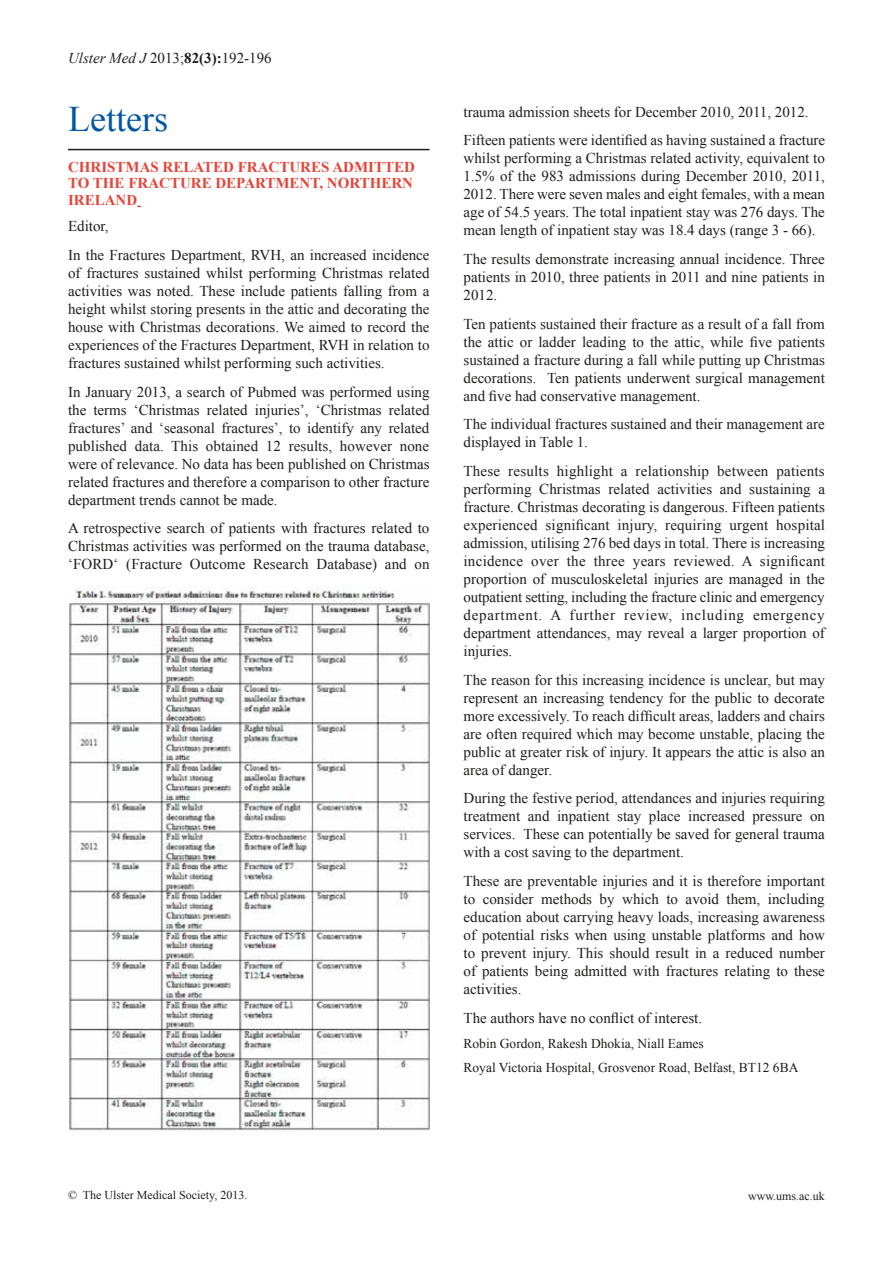
<style>
.page{position:relative;width:893px;height:1263px;background:#fff}
.page>*{position:absolute;margin:0;border:0;box-sizing:border-box;transform-origin:0 0}
.t1{font:36px "Times New Roman";color:#0056a0}
.t2{font:15px/18px "Times New Roman";color:#1d1d1b;text-align:justify}
.t3{font:700 15px/16.5px "Times New Roman";color:#e74439}
.t4{font:13.5px/23.5px "Times New Roman";color:#1d1d1b}
.t5{font:12px "Times New Roman";color:#1d1d1b}
.s1{font-style:italic}
.s2{font-weight:700}
</style>
<div class="page">
<hr style="left:68px;top:149px;width:361px;height:1px;background:#1d1d1b">
<img style="left:68px;top:587px;width:361px;height:544px">
<p class="t2" style="left:68px;top:49px;width:205px"><span class="s1">Ulster Med J</span> 2013;<span class="s2">82(3):</span>192-196</p>
<h1 class="t1" style="left:68px;top:95px;width:101px">Letters</h1>
<p class="t3" style="left:68px;top:158px;width:348px">CHRISTMAS RELATED FRACTURES ADMITTED<br>TO THE FRACTURE DEPARTMENT, NORTHERN<br>IRELAND</p>
<p class="t2" style="left:68px;top:212px;width:363px;line-height:28.7px">Editor,<br>In the Fractures Department, RVH, an increased incidence</p>
<p class="t2" style="left:68px;top:264px;width:363px">of fractures sustained whilst performing Christmas related activities was noted. These include patients falling from a height whilst storing presents in the attic and decorating the house with Christmas decorations. We aimed to record the experiences of the Fractures Department, RVH in relation to fractures sustained whilst performing such activities.</p>
<p class="t2" style="left:68px;top:382px;width:363px">In January 2013, a search of Pubmed was performed using the terms ‘Christmas related injuries’, ‘Christmas related fractures’ and ‘seasonal fractures’, to identify any related published data. This obtained 12 results, however none were of relevance. No data has been published on Christmas related fractures and therefore a comparison to other fracture department trends cannot be made.</p>
<p class="t2" style="left:68px;top:519px;width:363px">A retrospective search of patients with fractures related to Christmas activities was performed on the trauma database, ‘FORD‘ (Fracture Outcome Research Database) and on</p>
<p class="t2" style="left:463px;top:97px;width:363px;line-height:28.7px">trauma admission sheets for December 2010, 2011, 2012.<br>Fifteen patients were identified as having sustained a fracture</p>
<p class="t2" style="left:463px;top:149px;width:363px">whilst performing a Christmas related activity, equivalent to 1.5% of the 983 admissions during December 2010, 2011, 2012. There were seven males and eight females, with a mean age of 54.5 years. The total inpatient stay was 276 days. The mean length of inpatient stay was 18.4 days (range 3 - 66).</p>
<p class="t2" style="left:463px;top:250px;width:363px">The results demonstrate increasing annual incidence. Three patients in 2010, three patients in 2011 and nine patients in 2012.</p>
<p class="t2" style="left:463px;top:314px;width:363px">Ten patients sustained their fracture as a result of a fall from the attic or ladder leading to the attic, while five patients sustained a fracture during a fall while putting up Christmas decorations. Ten patients underwent surgical management and five had conservative management.</p>
<p class="t2" style="left:463px;top:415px;width:363px">The individual fractures sustained and their management are displayed in Table 1.</p>
<p class="t2" style="left:463px;top:462px;width:363px">These results highlight a relationship between patients performing Christmas related activities and sustaining a fracture. Christmas decorating is dangerous. Fifteen patients experienced significant injury, requiring urgent hospital admission, utilising 276 bed days in total. There is increasing incidence over the three years reviewed. A significant proportion of musculoskeletal injuries are managed in the outpatient setting, including the fracture clinic and emergency department. A further review, including emergency department attendances, may reveal a larger proportion of injuries.</p>
<p class="t2" style="left:463px;top:670px;width:363px">The reason for this increasing incidence is unclear, but may represent an increasing tendency for the public to decorate more excessively. To reach difficult areas, ladders and chairs are often required which may become unstable, placing the public at greater risk of injury. It appears the attic is also an area of danger.</p>
<p class="t2" style="left:463px;top:789px;width:363px">During the festive period, attendances and injuries requiring treatment and inpatient stay place increased pressure on services. These can potentially be saved for general trauma with a cost saving to the department.</p>
<p class="t2" style="left:463px;top:872px;width:363px">These are preventable injuries and it is therefore important to consider methods by which to avoid them, including education about carrying heavy loads, increasing awareness of potential risks when using unstable platforms and how to prevent injury. This should result in a reduced number of patients being admitted with fractures relating to these activities.</p>
<p class="t2" style="left:463px;top:1008px;width:240px">The authors have no conflict of interest.</p>
<p class="t4" style="left:463px;top:1031px;width:336px">Robin Gordon, Rakesh Dhokia, Niall Eames<br>Royal Victoria Hospital, Grosvenor Road, Belfast, BT12 6BA</p>
<p class="t5" style="left:68px;top:1187px;width:181px">© The Ulster Medical Society, 2013.</p>
<p class="t5" style="left:748px;top:1187px;width:78px">www.ums.ac.uk</p>
</div>
